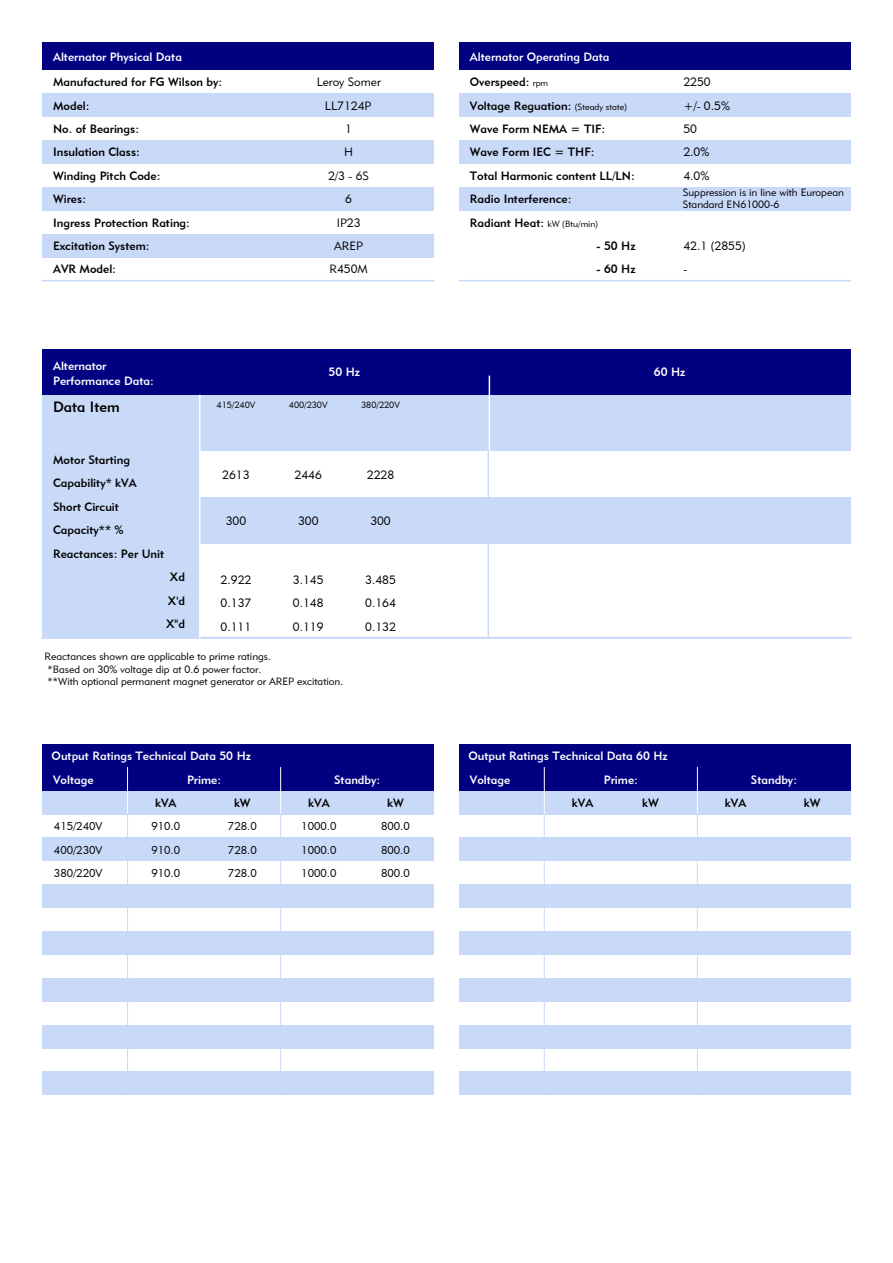
<style>
.page{position:relative;width:893px;height:1263px;background:#fff}
.page>*{position:absolute;margin:0;border:0;box-sizing:border-box;transform-origin:0 0}
.t1{font:15px "Geometric 415 BT Medium A";color:#000}
.t2{font:12px/23.4px "Geometric 415 BT Medium A";color:#000}
.t3{font:12px/15.1px "Geometric 415 BT Medium A";color:#fff}
.t4{font:12px "Geometric 415 BT Lite A";color:#000}
.t5{font:11.25px "Geometric 415 BT Lite A";color:#000}
.t6{font:10.5px/12.6px "Geometric 415 BT Lite A";color:#000}
.t7{font:9px "Geometric 415 BT Lite A";color:#000}
.s1{font-family:"Geometric 415 BT Lite A";font-size:9px}
</style>
<div class="page">
<div style="left:200px;top:498px;width:650px;height:46px;background:#c9d9f8"></div>
<div style="left:459px;top:187px;width:391px;height:24px;background:#c9d9f8"></div>
<div style="left:459px;top:140px;width:391px;height:24px;background:#c9d9f8"></div>
<div style="left:459px;top:94px;width:391px;height:23px;background:#c9d9f8"></div>
<div style="left:42px;top:94px;width:392px;height:23px;background:#c9d9f8"></div>
<div style="left:42px;top:140px;width:392px;height:24px;background:#c9d9f8"></div>
<div style="left:42px;top:187px;width:392px;height:24px;background:#c9d9f8"></div>
<div style="left:42px;top:234px;width:392px;height:23px;background:#c9d9f8"></div>
<div style="left:459px;top:43px;width:391px;height:27px;background:#000080"></div>
<div style="left:42px;top:43px;width:392px;height:27px;background:#000080"></div>
<div style="left:42px;top:349px;width:808px;height:47px;background:#000080"></div>
<div style="left:42px;top:396px;width:808px;height:55px;background:#c9d9f8"></div>
<div style="left:42px;top:451px;width:158px;height:187px;background:#c9d9f8"></div>
<div style="left:42px;top:744px;width:392px;height:47px;background:#000080"></div>
<div style="left:42px;top:791px;width:392px;height:23px;background:#c9d9f8"></div>
<div style="left:42px;top:838px;width:392px;height:23px;background:#c9d9f8"></div>
<div style="left:42px;top:884px;width:392px;height:24px;background:#c9d9f8"></div>
<div style="left:42px;top:931px;width:392px;height:24px;background:#c9d9f8"></div>
<div style="left:42px;top:978px;width:392px;height:23px;background:#c9d9f8"></div>
<div style="left:42px;top:1025px;width:392px;height:23px;background:#c9d9f8"></div>
<div style="left:42px;top:1072px;width:392px;height:23px;background:#c9d9f8"></div>
<hr style="left:127px;top:768px;width:1px;height:46px;background:#fff">
<hr style="left:280px;top:768px;width:1px;height:46px;background:#fff">
<hr style="left:280px;top:814px;width:1px;height:281px;background:#c9d9f8">
<hr style="left:127px;top:814px;width:1px;height:281px;background:#c9d9f8">
<div style="left:459px;top:744px;width:391px;height:47px;background:#000080"></div>
<div style="left:459px;top:791px;width:391px;height:23px;background:#c9d9f8"></div>
<div style="left:459px;top:838px;width:391px;height:23px;background:#c9d9f8"></div>
<div style="left:459px;top:884px;width:391px;height:24px;background:#c9d9f8"></div>
<div style="left:459px;top:931px;width:391px;height:24px;background:#c9d9f8"></div>
<div style="left:459px;top:978px;width:391px;height:23px;background:#c9d9f8"></div>
<div style="left:459px;top:1025px;width:391px;height:23px;background:#c9d9f8"></div>
<div style="left:459px;top:1072px;width:391px;height:23px;background:#c9d9f8"></div>
<hr style="left:544px;top:768px;width:1px;height:46px;background:#fff">
<hr style="left:697px;top:768px;width:1px;height:46px;background:#fff">
<hr style="left:697px;top:814px;width:1px;height:281px;background:#c9d9f8">
<hr style="left:544px;top:814px;width:1px;height:281px;background:#c9d9f8">
<hr style="left:42px;top:280px;width:392px;height:1px;background:#c9d9f8">
<hr style="left:459px;top:280px;width:391px;height:1px;background:#c9d9f8">
<hr style="left:489px;top:376px;width:1px;height:75px;background:#fff">
<hr style="left:487px;top:451px;width:2px;height:187px;background:#c9d9f8">
<hr style="left:42px;top:637px;width:808px;height:2px;background:#c9d9f8">
<hr style="left:199px;top:396px;width:2px;height:242px;background:#fff">
<p class="t3" style="left:53px;top:49px;width:130px">Alternator Physical Data</p>
<p class="t2" style="left:53px;top:70px;width:171px">Manufactured for FG Wilson by:<br>Model:<br>No. of Bearings:<br>Insulation Class:<br>Winding Pitch Code:<br>Wires:<br>Ingress Protection Rating:<br>Excitation System:<br>AVR Model:</p>
<p class="t2" style="left:470px;top:70px;width:166px">Overspeed: <span class="s1">rpm<br></span>Voltage Reguation: <span class="s1">(Steady state)<br></span>Wave Form NEMA = TIF:<br>Wave Form IEC = THF:<br>Total Harmonic content LL/LN:<br>Radio Interference:<br>Radiant Heat: <span class="s1">kW (Btu/min)</span></p>
<p class="t3" style="left:470px;top:49px;width:141px">Alternator Operating Data</p>
<p class="t4" style="left:317px;top:75px;width:66px">Leroy Somer</p>
<p class="t4" style="left:325px;top:98px;width:48px">LL7124P</p>
<p class="t4" style="left:345px;top:122px;width:8px">1</p>
<p class="t4" style="left:344px;top:145px;width:10px">H</p>
<p class="t4" style="left:328px;top:168px;width:43px">2/3 - 6S</p>
<p class="t4" style="left:345px;top:192px;width:8px">6</p>
<p class="t4" style="left:337px;top:215px;width:25px">IP23</p>
<p class="t2" style="left:596px;top:234px;width:41px">- 50 Hz</p>
<p class="t2" style="left:596px;top:257px;width:41px">- 60 Hz</p>
<p class="t4" style="left:334px;top:238px;width:30px">AREP</p>
<p class="t4" style="left:329px;top:262px;width:40px">R450M</p>
<p class="t4" style="left:683px;top:75px;width:29px">2250</p>
<p class="t4" style="left:683px;top:98px;width:48px">+/- 0.5%</p>
<p class="t4" style="left:683px;top:122px;width:15px">50</p>
<p class="t4" style="left:683px;top:145px;width:28px">2.0%</p>
<p class="t4" style="left:683px;top:168px;width:28px">4.0%</p>
<p class="t6" style="left:683px;top:186px;width:163px">Suppression is in line with European<br>Standard EN61000-6</p>
<p class="t4" style="left:683px;top:238px;width:64px">42.1 (2855)</p>
<p class="t4" style="left:683px;top:262px;width:5px">-</p>
<p class="t3" style="left:53px;top:358px;width:102px">Alternator<br>Performance Data:</p>
<p class="t1" style="left:53px;top:398px;width:68px">Data Item</p>
<p class="t2" style="left:53px;top:449px;width:85px;line-height:22.5px">Motor Starting<br>Capability* kVA</p>
<p class="t2" style="left:53px;top:496px;width:72px;line-height:22.5px">Short Circuit<br>Capacity** %</p>
<p class="t2" style="left:53px;top:542px;width:113px">Reactances: Per Unit</p>
<p class="t3" style="left:329px;top:365px;width:33px">50 Hz</p>
<p class="t3" style="left:654px;top:365px;width:33px">60 Hz</p>
<p class="t7" style="left:217px;top:399px;width:40px">415/240V</p>
<p class="t7" style="left:289px;top:399px;width:40px">400/230V</p>
<p class="t7" style="left:361px;top:399px;width:40px">380/220V</p>
<p class="t4" style="left:222px;top:467px;width:29px">2613</p>
<p class="t4" style="left:295px;top:467px;width:29px">2446</p>
<p class="t4" style="left:367px;top:467px;width:29px">2228</p>
<p class="t4" style="left:226px;top:514px;width:22px">300</p>
<p class="t4" style="left:298px;top:514px;width:22px">300</p>
<p class="t4" style="left:370px;top:514px;width:22px">300</p>
<p class="t2" style="left:166px;top:565px;width:20px;text-align:center">Xd<br>X'd<br>X"d</p>
<p class="t6" style="left:45px;top:650px;width:300px">Reactances shown are applicable to prime ratings.<br>*Based on 30% voltage dip at 0.6 power factor.<br>**With optional permanent magnet generator or AREP excitation.</p>
<p class="t4" style="left:221px;top:572px;width:32px">2.922</p>
<p class="t4" style="left:293px;top:572px;width:32px">3.145</p>
<p class="t4" style="left:365px;top:572px;width:32px">3.485</p>
<p class="t4" style="left:221px;top:596px;width:32px">0.137</p>
<p class="t4" style="left:293px;top:596px;width:32px">0.148</p>
<p class="t4" style="left:365px;top:596px;width:32px">0.164</p>
<p class="t4" style="left:221px;top:619px;width:32px">0.111</p>
<p class="t4" style="left:293px;top:619px;width:32px">0.119</p>
<p class="t4" style="left:365px;top:619px;width:32px">0.132</p>
<p class="t3" style="left:52px;top:748px;width:201px">Output Ratings Technical Data 50 Hz</p>
<p class="t3" style="left:468px;top:748px;width:201px">Output Ratings Technical Data 60 Hz</p>
<p class="t3" style="left:53px;top:772px;width:42px">Voltage</p>
<p class="t3" style="left:187px;top:772px;width:36px">Prime:</p>
<p class="t3" style="left:334px;top:772px;width:48px">Standby:</p>
<p class="t2" style="left:155px;top:791px;width:23px">kVA</p>
<p class="t2" style="left:234px;top:791px;width:18px">kW</p>
<p class="t2" style="left:308px;top:791px;width:23px">kVA</p>
<p class="t2" style="left:387px;top:791px;width:18px">kW</p>
<p class="t5" style="left:54px;top:819px;width:50px">415/240V</p>
<p class="t5" style="left:151px;top:819px;width:30px">910.0</p>
<p class="t5" style="left:228px;top:819px;width:30px">728.0</p>
<p class="t5" style="left:301px;top:819px;width:37px">1000.0</p>
<p class="t5" style="left:381px;top:819px;width:30px">800.0</p>
<p class="t5" style="left:54px;top:843px;width:50px">400/230V</p>
<p class="t5" style="left:151px;top:843px;width:30px">910.0</p>
<p class="t5" style="left:228px;top:843px;width:30px">728.0</p>
<p class="t5" style="left:301px;top:843px;width:37px">1000.0</p>
<p class="t5" style="left:381px;top:843px;width:30px">800.0</p>
<p class="t5" style="left:54px;top:866px;width:50px">380/220V</p>
<p class="t5" style="left:151px;top:866px;width:30px">910.0</p>
<p class="t5" style="left:228px;top:866px;width:30px">728.0</p>
<p class="t5" style="left:301px;top:866px;width:37px">1000.0</p>
<p class="t5" style="left:381px;top:866px;width:30px">800.0</p>
<p class="t3" style="left:470px;top:772px;width:42px">Voltage</p>
<p class="t3" style="left:604px;top:772px;width:36px">Prime:</p>
<p class="t3" style="left:751px;top:772px;width:48px">Standby:</p>
<p class="t2" style="left:572px;top:791px;width:23px">kVA</p>
<p class="t2" style="left:642px;top:791px;width:18px">kW</p>
<p class="t2" style="left:725px;top:791px;width:23px">kVA</p>
<p class="t2" style="left:804px;top:791px;width:18px">kW</p>
</div>
